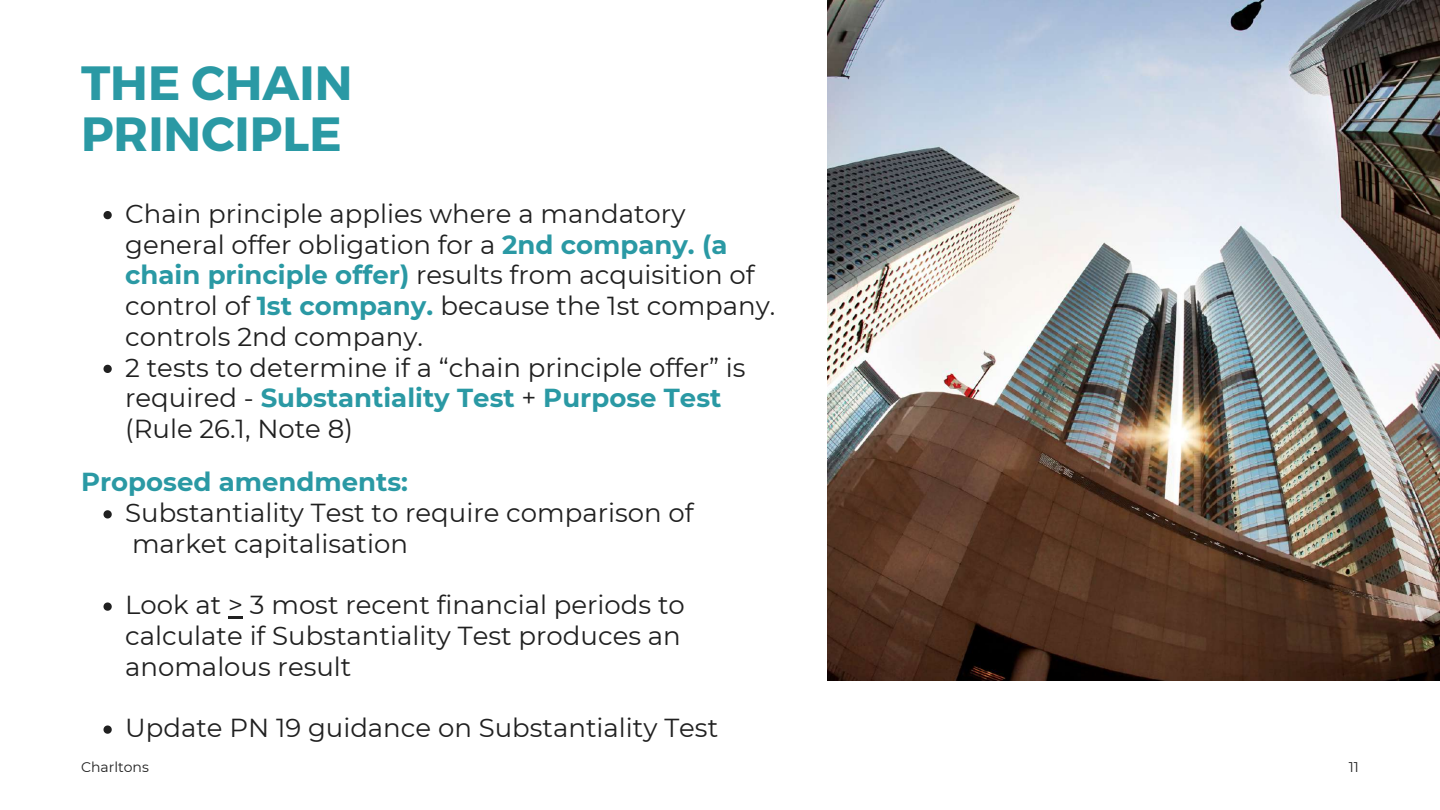
<style>
.page{position:relative;width:1440px;height:810px;background:#fff}
.page>*{position:absolute;margin:0;border:0;box-sizing:border-box;transform-origin:0 0}
.t1{font:700 48px/51px "Montserrat";color:#2a99a4}
.t2{font:26px/30.8px "Montserrat";color:#202020}
.t3{font:700 26px "Montserrat";color:#2a99a4}
.t4{font:14px "Montserrat";color:#202020}
.s1{font-weight:700;color:#2a99a4}
</style>
<div class="page">
<svg style="left:104px;top:211px;width:8px;height:8px"></svg>
<svg style="left:104px;top:365px;width:8px;height:8px"></svg>
<svg style="left:104px;top:510px;width:8px;height:8px"></svg>
<svg style="left:104px;top:602px;width:8px;height:9px"></svg>
<svg style="left:228px;top:616px;width:15px;height:2px"></svg>
<svg style="left:104px;top:725px;width:8px;height:9px"></svg>
<img style="left:828px;top:0;width:612px;height:681px">
<h1 class="t1" style="left:81px;top:55px;width:273px">THE CHAIN<br>PRINCIPLE</h1>
<p class="t2" style="left:125px;top:198px;width:652px">Chain principle applies where a mandatory general offer obligation for a <span class="s1">2nd company. (a chain principle offer)</span> results from acquisition of control of <span class="s1">1st company.</span> because the 1st company. controls 2nd company.<br>2 tests to determine if a “chain principle offer” is required - <span class="s1">Substantiality Test</span> + <span class="s1">Purpose Test </span>(Rule 26.1, Note 8)</p>
<p class="t3" style="left:81px;top:466px;width:328px">Proposed amendments:</p>
<p class="t2" style="left:125px;top:498px;width:570px">Substantiality Test to require comparison of market capitalisation</p>
<p class="t2" style="left:125px;top:590px;width:561px">Look at &gt; 3 most recent financial periods to calculate if Substantiality Test produces an anomalous result</p>
<p class="t2" style="left:125px;top:713px;width:595px">Update PN 19 guidance on Substantiality Test</p>
<p class="t4" style="left:81px;top:759px;width:69px">Charltons</p>
<p class="t4" style="left:1349px;top:759px;width:12px">11</p>
</div>
